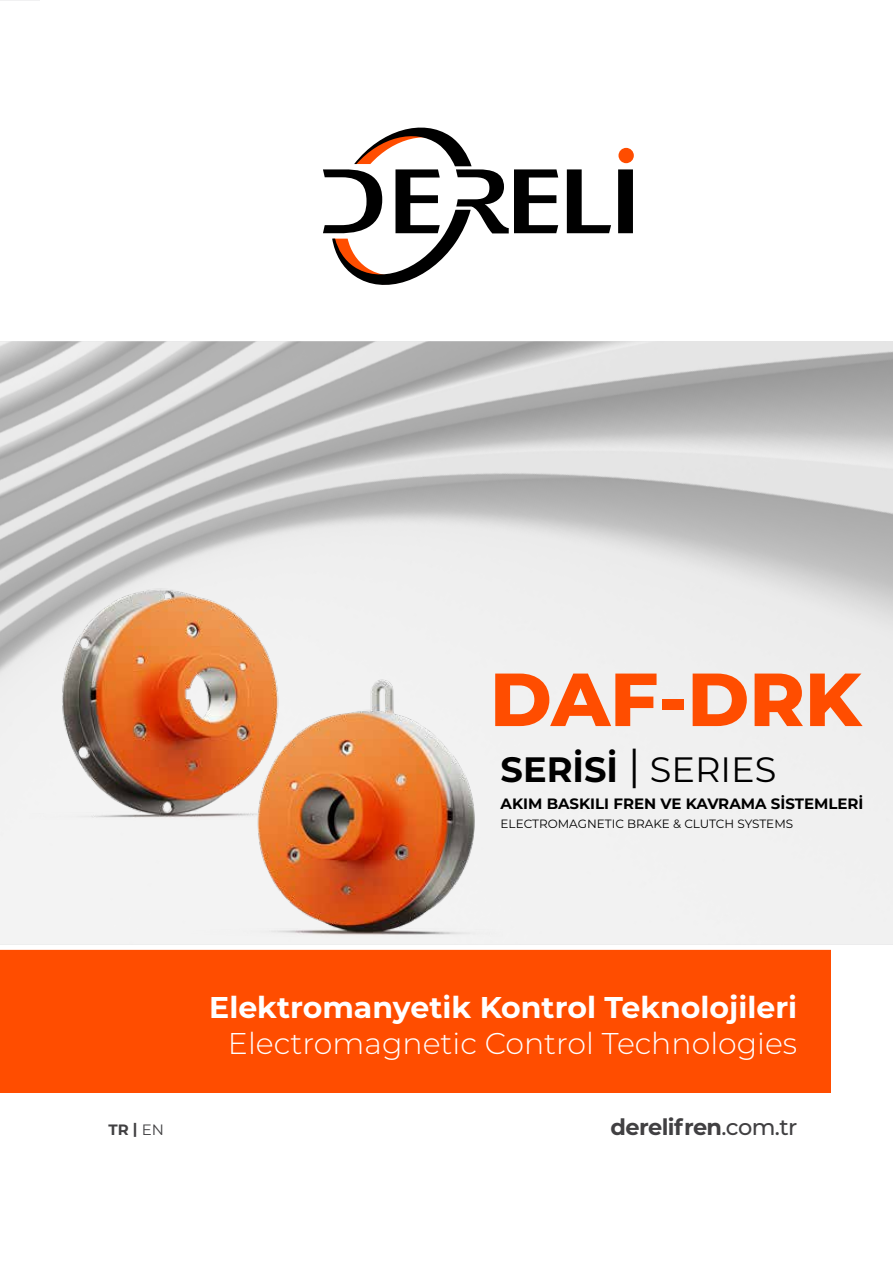
<style>
.page{position:relative;width:893px;height:1263px;background:#fff}
.page>*{position:absolute;margin:0;border:0;box-sizing:border-box;transform-origin:0 0}
.t1{font:800 75px "Montserrat";color:#ff4d00}
.t2{font:700 35.25px "Montserrat";color:#000}
.t3{font:700 30px "Montserrat";color:#fff}
.t4{font:300 30px "Montserrat";color:#fff}
.t5{font:700 22.5px "Montserrat";letter-spacing:-.025em;color:#414042}
.t6{font:700 15px "Montserrat";color:#000}
.t7{font:700 15px "Montserrat";color:#414042}
.t8{font:12px "Montserrat";color:#000}
.s1{font-weight:400;font-size:42.3px}
.s2{font-weight:400}
.s3{font-weight:500}
</style>
<div class="page">
<svg style="left:323px;top:127px;width:235px;height:158px"></svg>
<svg style="left:567px;top:169px;width:44px;height:64px"></svg>
<svg style="left:618px;top:169px;width:15px;height:64px"></svg>
<div style="left:618px;top:148px;width:16px;height:15px;background:#ff4d00;border-radius:50%"></div>
<div style="left:0;top:343px;width:830px;height:750px;background:#ff4d00"></div>
<div style="left:0;top:944px;width:893px;height:6px;background:#fff"></div>
<hr style="left:0;top:0;width:39px;height:1px;background:#f1f1f2">
<img style="left:0;top:341px;width:893px;height:603px">
<img style="left:30px;top:387px;width:334px;height:474px">
<img style="left:164px;top:497px;width:338px;height:453px">
<h1 class="t1" style="left:490px;top:644px;width:373px">DAF-DRK</h1>
<p class="t2" style="left:501px;top:744px;width:277px">SERİSİ <span class="s1">|</span> <span class="s2">SERIES</span></p>
<p class="t6" style="left:501px;top:793px;width:364px">AKIM BASKILI FREN VE KAVRAMA SİSTEMLERİ</p>
<p class="t8" style="left:501px;top:815px;width:294px">ELECTROMAGNETIC BRAKE &amp; CLUTCH SYSTEMS</p>
<p class="t3" style="left:209px;top:985px;width:590px">Elektromanyeti ̇k Kontrol Teknolojileri</p>
<p class="t4" style="left:228px;top:1023px;width:571px">Electromagnetic Control Technologies</p>
<p class="t7" style="left:108px;top:1119px;width:57px">TR | <span class="s2">EN</span></p>
<p class="t5" style="left:610px;top:1111px;width:188px">derelifren<span class="s3">.com.tr</span></p>
</div>
